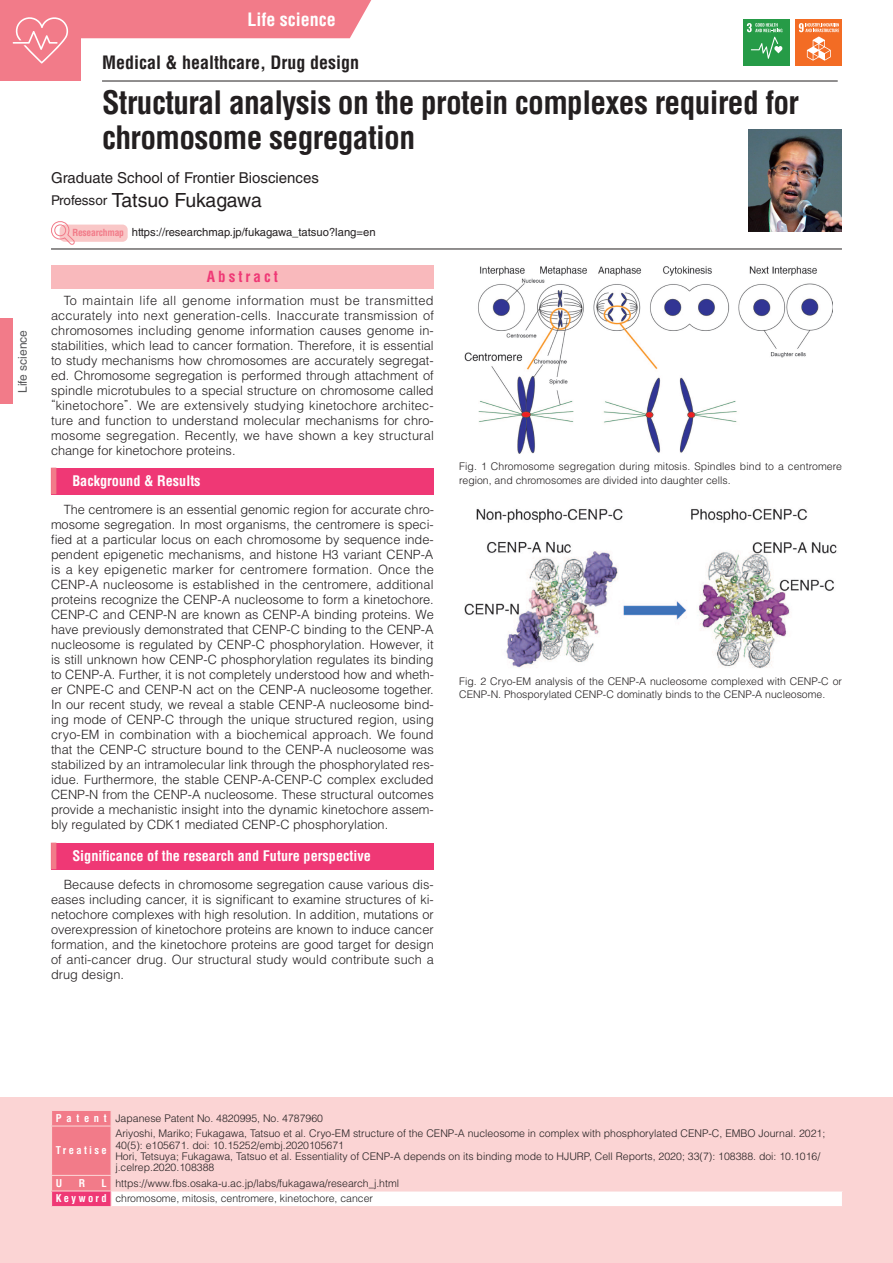
<style>
.page{position:relative;width:893px;height:1263px;background:#fff}
.page>*{position:absolute;margin:0;border:0;box-sizing:border-box;transform-origin:0 0}
.t1{font:700 condensed 31.5px/34.5px "Helvetica LT Std";letter-spacing:-.02em;color:#231f20}
.t2{font:19.5px "Helvetica LT Std";letter-spacing:-.01em;color:#231f20}
.t3{font:700 condensed 18px "Helvetica LT Std";color:#231f20}
.t4{font:700 condensed 18px "Helvetica LT Std";color:#fff}
.t5{font:15px "Helvetica LT Std";color:#231f20}
.t6{font:700 condensed 15px "Helvetica LT Std";letter-spacing:.2em;color:#ef3875}
.t7{font:700 condensed 14.25px "Helvetica LT Std";color:#fff}
.t8{font:300 12.75px/15px "Helvetica LT Std";color:#231f20;text-align:justify}
.t9{font:12px "Helvetica LT Std";color:#57585a}
.t10{font:11.25px "Helvetica LT Std";color:#231f20}
.t11{font:300 10.5px/11.2px "Helvetica LT Std";color:#231f20}
.t12{font:700 condensed 10.5px "Helvetica LT Std";letter-spacing:.225em;color:#fff}
.t13{font:700 condensed 9.6px "Helvetica LT Std";letter-spacing:-.02em;color:#f27b89}
.s1{font-size:13.5px}
.s2{font-family:"Gothic MB101 Pr 6"}
.s3{font-family:"Gothic MB101 Pr 6 De";font-stretch:normal;font-size:26.55px;color:#f27b89}
.s4{font-weight:700;font-stretch:condensed;color:#fff}
</style>
<div class="page">
<div style="left:0;top:1097px;width:893px;height:166px;background:#fbd4d4"></div>
<div style="left:0;top:0;width:81px;height:81px;background:#f27b89"></div>
<hr style="left:892px;top:0;width:1px;height:81px;background:#f27b89">
<div style="left:81px;top:0;width:291px;height:38px;background:#f27b89"></div>
<svg style="left:13px;top:17px;width:56px;height:47px"></svg>
<hr style="left:102px;top:81px;width:736px;height:1px;background:#231f20">
<hr style="left:51px;top:249px;width:791px;height:1px;background:#231f20">
<img style="left:465px;top:266px;width:368px;height:188px">
<img style="left:465px;top:508px;width:372px;height:161px">
<div style="left:60px;top:225px;width:68px;height:17px;background:#f9c7c7;border-radius:5px"></div>
<svg style="left:51px;top:221px;width:25px;height:24px"></svg>
<div style="left:51px;top:265px;width:383px;height:24px;background:#f9b9bc"></div>
<div style="left:51px;top:468px;width:383px;height:26px;background:#ef3875"></div>
<div style="left:51px;top:843px;width:383px;height:26px;background:#ef3875"></div>
<div style="left:743px;top:19px;width:47px;height:47px;background:#269b47"></div>
<svg style="left:747px;top:23px;width:35px;height:36px"></svg>
<div style="left:795px;top:19px;width:47px;height:47px;background:#f36c24"></div>
<svg style="left:799px;top:23px;width:40px;height:38px"></svg>
<div style="left:111px;top:1191px;width:731px;height:15px;background:#fff"></div>
<svg style="left:51px;top:1111px;width:61px;height:95px;background:#f2778b"></svg>
<img style="left:748px;top:130px;width:94px;height:102px">
<div style="left:0;top:319px;width:13px;height:85px;background:#f27b89"></div>
<p class="t9" style="left:16px;top:393px;width:64px;rotate:-90deg">Life science</p>
<h3 class="t4" style="left:247px;top:8px;width:90px">Life science</h3>
<p class="t3" style="left:102px;top:51px;width:258px">Medical &amp; healthcare, Drug design</p>
<p class="t1" style="left:102px;top:85px;width:699px">Structural analysis on the protein complexes required for chromosome segregation</p>
<p class="t5" style="left:51px;top:169px;width:269px">Graduate School of Frontier Biosciences</p>
<p class="t2" style="left:51px;top:189px;width:212px"><span class="s1">Professor</span> Tatsuo Fukagawa</p>
<p class="t10" style="left:132px;top:226px;width:245px">https://researchmap.jp/fukagawa_tatsuo?lang=en</p>
<p class="t13" style="left:72px;top:226px;width:53px">Researchmap</p>
<p class="t6" style="left:207px;top:267px;width:72px">Abstract</p>
<p class="t8" style="left:51px;top:292px;width:384px;text-indent:13px">To maintain life all genome information must be transmitted accurately into next generation-cells. Inaccurate transmission of chromosomes including genome information causes genome in&shy;stabilities, which lead to cancer formation. Therefore, it is essential to study mechanisms how chromosomes are accurately segregat&shy;ed. Chromosome segregation is performed through attachment of spindle microtubules to a special structure on chromosome called <span class="s2">“</span>kinetochore<span class="s2">”</span>. We are extensively studying kinetochore architec&shy;ture and function to understand molecular mechanisms for chro&shy;mosome segregation. Recently, we have shown a key structural change for kinetochore proteins.</p>
<p class="t7" style="left:51px;top:472px;width:151px"><span class="s3">▍</span> Background &amp; Results</p>
<p class="t8" style="left:51px;top:502px;width:384px;text-indent:13px">The centromere is an essential genomic region for accurate chro&shy;mosome segregation. In most organisms, the centromere is speci&shy;fied at a particular locus on each chromosome by sequence inde&shy;pendent epigenetic mechanisms, and histone H3 variant CENP-A is a key epigenetic marker for centromere formation. Once the CENP-A nucleosome is established in the centromere, additional proteins recognize the CENP-A nucleosome to form a kinetochore.<br>CENP-C and CENP-N are known as CENP-A binding proteins. We have previously demonstrated that CENP-C binding to the CENP-A nucleosome is regulated by CENP-C phosphorylation. However, it is still unknown how CENP-C phosphorylation regulates its binding to CENP-A. Further, it is not completely understood how and wheth&shy;er CNPE-C and CENP-N act on the CENP-A nucleosome together.<br>In our recent study, we reveal a stable CENP-A nucleosome bind&shy;ing mode of CENP-C through the unique structured region, using cryo-EM in combination with a biochemical approach. We found that the CENP-C structure bound to the CENP-A nucleosome was stabilized by an intramolecular link through the phosphorylated res&shy;idue. Furthermore, the stable CENP-A-CENP-C complex excluded CENP-N from the CENP-A nucleosome. These structural outcomes provide a mechanistic insight into the dynamic kinetochore assem&shy;bly regulated by CDK1 mediated CENP-C phosphorylation.</p>
<p class="t7" style="left:51px;top:847px;width:321px"><span class="s3">▍</span> Significance of the research and Future perspective</p>
<p class="t8" style="left:51px;top:877px;width:384px;text-indent:13px">Because defects in chromosome segregation cause various dis&shy;eases including cancer, it is significant to examine structures of ki&shy;netochore complexes with high resolution. In addition, mutations or overexpression of kinetochore proteins are known to induce cancer formation, and the kinetochore proteins are good target for design of anti-cancer drug. Our structural study would contribute such a drug design.</p>
<p class="t11" style="left:459px;top:460px;width:384px;line-height:13.5px">Fig. 1 Chromosome segregation during mitosis. Spindles bind to a centromere region, and chromosomes are divided into daughter cells.</p>
<p class="t11" style="left:459px;top:674px;width:384px;line-height:13.5px">Fig. 2 Cryo-EM analysis of the CENP-A nucleosome complexed with CENP-C or<br>CENP-N. Phosporylated CENP-C dominatly binds to the CENP-A nucleosome.</p>
<p class="t11" style="left:56px;top:1112px;width:269px"><span class="s4">P a t e n t</span> Japanese Patent No. 4820995, No. 4787960</p>
<p class="t12" style="left:56px;top:1144px;width:53px">Treatise</p>
<p class="t11" style="left:115px;top:1128px;width:711px">Ariyoshi, Mariko; Fukagawa, Tatsuo et al. Cryo-EM structure of the CENP-A nucleosome in complex with phosphorylated CENP-C, EMBO Journal. 2021; 40(5): e105671. doi: 10.15252/embj.2020105671<br>Hori, Tetsuya; Fukagawa, Tatsuo et al. Essentiality of CENP-A depends on its binding mode to HJURP, Cell Reports, 2020; 33(7): 108388. doi: 10.1016/ j.celrep.2020.108388</p>
<p class="t12" style="left:56px;top:1176px;width:8px">U</p>
<p class="t12" style="left:79px;top:1176px;width:8px">R</p>
<p class="t11" style="left:56px;top:1175px;width:345px;line-height:15.6px;text-indent:46px"><span class="s4">L</span> https://www.fbs.osaka-u.ac.jp/labs/fukagawa/research_j.html<br><span class="s4">K e y w o r d</span> chromosome, mitosis, centromere, kinetochore, cancer</p>
</div>
